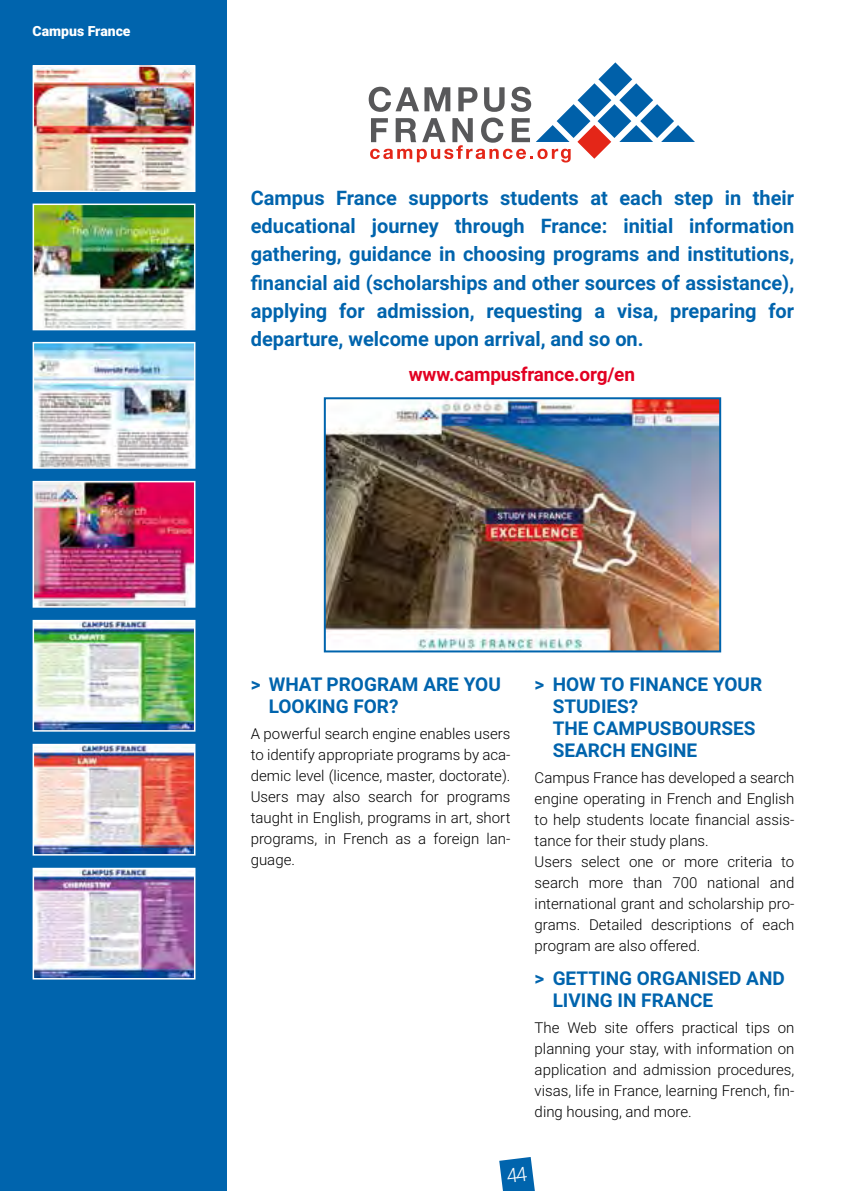
<style>
.page{position:relative;width:851px;height:1191px;background:#fff}
.page>*{position:absolute;margin:0;border:0;box-sizing:border-box;transform-origin:0 0}
.t1{font:700 20px/28px "Roboto";color:#0064ad;text-align:justify}
.t2{font:700 19px/22px "Roboto";color:#0064ad}
.t3{font:700 19px "Roboto";letter-spacing:-.01em;color:#e20022}
.t4{font:300 15px/21px "Roboto";color:#000;text-align:justify}
.t5{font:900 14px "Roboto";color:#fff}
</style>
<div class="page">
<div style="left:0;top:0;width:226px;height:1191px;background:#0064ad"></div>
<svg style="left:368px;top:62px;width:326px;height:100px"></svg>
<img style="left:36px;top:484px;width:156px;height:120px">
<div style="left:33px;top:481px;width:162px;height:126px;border:2px solid #fff"></div>
<img style="left:36px;top:345px;width:156px;height:121px">
<div style="left:33px;top:342px;width:162px;height:127px;border:2px solid #fff"></div>
<img style="left:36px;top:206px;width:156px;height:121px">
<div style="left:33px;top:203px;width:162px;height:127px;border:2px solid #fff"></div>
<img style="left:36px;top:68px;width:156px;height:121px">
<div style="left:33px;top:65px;width:162px;height:127px;border:2px solid #fff"></div>
<img style="left:36px;top:623px;width:156px;height:105px">
<div style="left:33px;top:620px;width:162px;height:111px;border:2px solid #fff"></div>
<img style="left:36px;top:747px;width:156px;height:105px">
<div style="left:33px;top:744px;width:162px;height:111px;border:2px solid #fff"></div>
<img style="left:36px;top:870px;width:156px;height:106px">
<div style="left:33px;top:867px;width:162px;height:112px;border:2px solid #fff"></div>
<img style="left:327px;top:400px;width:391px;height:249px">
<div style="left:324px;top:397px;width:397px;height:255px;border:2px solid #0064ad"></div>
<svg style="left:499px;top:1157px;width:35px;height:34px"></svg>
<p class="t5" style="left:33px;top:21px;width:99px">Campus France</p>
<p class="t1" style="left:251px;top:184px;width:545px">Campus France supports students at each step in their educational journey through France: initial information gathering, guidance in choosing programs and institutions, financial aid (scholarships and other sources of assistance), applying for admission, requesting a visa, preparing for departure, welcome upon arrival, and so on.</p>
<p class="t3" style="left:409px;top:360px;width:227px">www.campusfrance.org/en</p>
<p class="t2" style="left:269px;top:672px;width:233px;text-indent:-18px">&gt; WHAT PROGRAM ARE YOU<br>LOOKING FOR?</p>
<p class="t4" style="left:251px;top:723px;width:261px">A powerful search engine enables users to identify appropriate programs by aca&shy;demic level (licence, master, doctorate).<br>Users may also search for programs taught in English, programs in art, short programs, in French as a foreign lan&shy;guage.</p>
<p class="t2" style="left:552px;top:672px;width:211px;text-indent:-18px">&gt; HOW TO FINANCE YOUR<br>STUDIES?<br>THE CAMPUSBOURSES<br>SEARCH ENGINE</p>
<p class="t4" style="left:534px;top:767px;width:261px;text-align:left">Campus France has developed a search engine operating in French and English to help students locate financial assis&shy;tance for their study plans.<br>Users select one or more criteria to search more than 700 national and international grant and scholarship pro&shy;grams. Detailed descriptions of each program are also offered.</p>
<p class="t2" style="left:552px;top:966px;width:234px;text-indent:-18px">&gt; GETTING ORGANISED AND<br>LIVING IN FRANCE</p>
<p class="t4" style="left:534px;top:1017px;width:261px">The Web site offers practical tips on planning your stay, with information on application and admission procedures, visas, life in France, learning French, fin&shy;ding housing, and more.</p>
</div>
